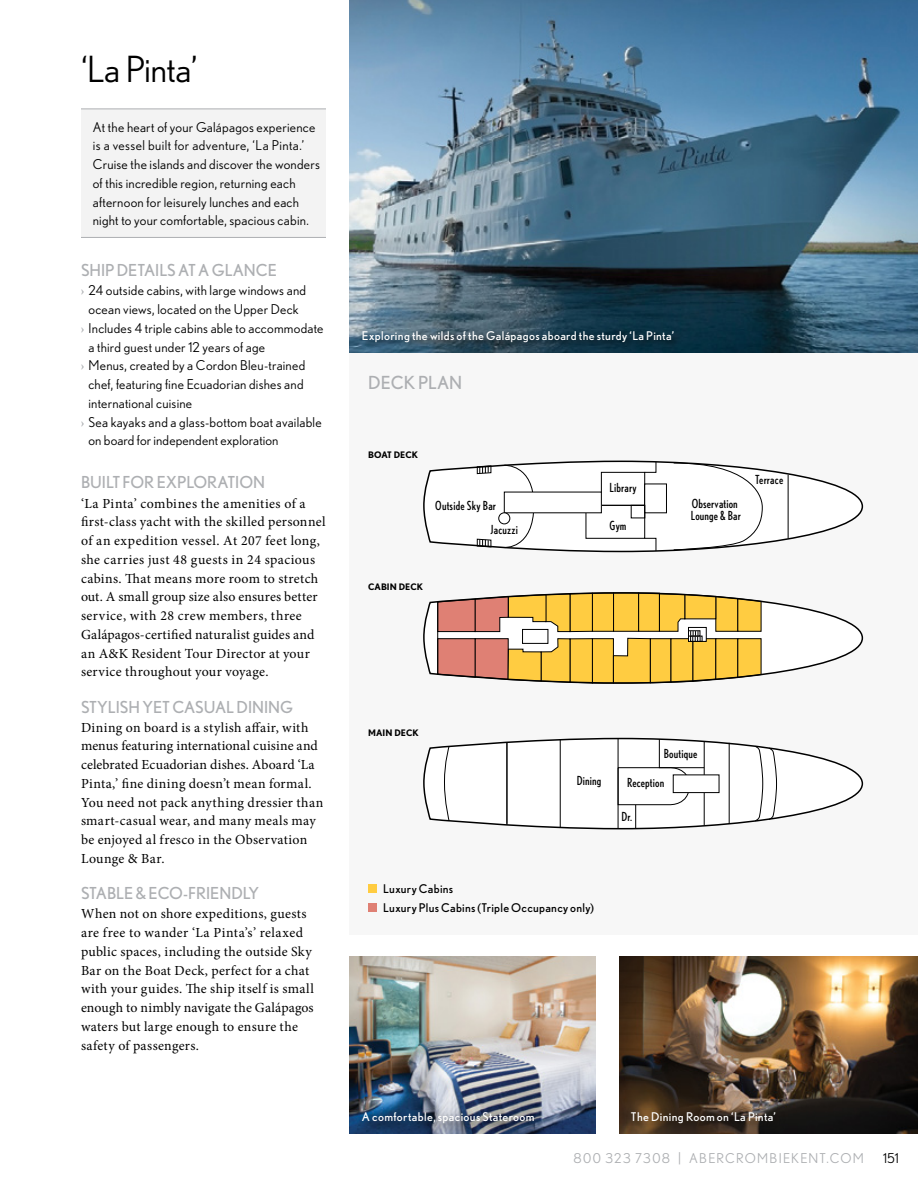
<style>
.page{position:relative;width:918px;height:1188px;background:#fff}
.page>*{position:absolute;margin:0;border:0;box-sizing:border-box;transform-origin:0 0}
.t1{font:36px "Nobel";letter-spacing:-.01em;color:#000}
.t2{font:18px "Nobel";color:#adafb2}
.t3{font:16.5px "Nobel";color:#adafb2}
.t4{font:13.8px/18.8px "Minion Pro";letter-spacing:.025em;color:#000}
.t5{font:13.5px/18.8px "Nobel";letter-spacing:.02em;color:#000}
.t6{font:13.5px "Nobel";letter-spacing:.085em;color:#adafb2}
.t7{font:condensed 12.45px/23.5px "Nobel";letter-spacing:.015em;color:#000}
.t8{font:12px "Nobel";letter-spacing:.03em;color:#fff}
.t9{font:12px/18.8px "Nobel";letter-spacing:.025em;color:#000}
.t10{font:700 9px "Nobel";color:#000}
.s1{font-family:"Minion Pro";font-weight:700;color:#adafb2}
</style>
<div class="page">
<div style="left:350px;top:352px;width:568px;height:583px;background:#f7f7f7"></div>
<img style="left:350px;top:0;width:568px;height:352px">
<img style="left:619px;top:957px;width:299px;height:177px">
<img style="left:350px;top:957px;width:245px;height:177px">
<div style="left:81px;top:109px;width:245px;height:128px;background:#f3f3f3"></div>
<hr style="left:81px;top:109px;width:245px;height:1px;background:#adafb2">
<hr style="left:81px;top:237px;width:245px;height:1px;background:#adafb2">
<div style="left:359px;top:328px;width:324px;height:23px;background:#000;opacity:.75"></div>
<div style="left:356px;top:1106px;width:190px;height:29px;background:#000;opacity:.9"></div>
<div style="left:626px;top:1106px;width:162px;height:30px;background:#000;opacity:.9"></div>
<div style="left:368px;top:884px;width:9px;height:9px;background:#ffcc41"></div>
<div style="left:368px;top:903px;width:9px;height:9px;background:#df8074"></div>
<svg style="left:423px;top:737px;width:441px;height:93px"></svg>
<div style="left:673px;top:775px;width:46px;height:18px;background:#fff"></div>
<div style="left:673px;top:775px;width:46px;height:18px;border:1px solid #000"></div>
<svg style="left:423px;top:460px;width:441px;height:93px"></svg>
<svg style="left:423px;top:592px;width:441px;height:92px"></svg>
<div style="left:499px;top:513px;width:11px;height:11px;background:#fff;border-radius:50%"></div>
<div style="left:498px;top:512px;width:12px;height:12px;border:1px solid #000;border-radius:50%"></div>
<h1 class="t1" style="left:81px;top:48px;width:118px">‘La Pinta’</h1>
<p class="t5" style="left:93px;top:117px;width:229px">At the heart of your Galápagos experience is a vessel built for adventure, ‘La Pinta.’ Cruise the islands and discover the wonders of this incredible region, returning each afternoon for leisurely lunches and each night to your comfortable, spacious cabin.</p>
<p class="t3" style="left:81px;top:261px;width:198px">SHIP DETAILS AT A GLANCE</p>
<p class="t5" style="left:81px;top:281px;width:227px"><span class="s1">›</span> 24 outside cabins, with large windows and</p>
<p class="t5" style="left:89px;top:300px;width:212px">ocean views, located on the Upper Deck</p>
<p class="t5" style="left:81px;top:319px;width:244px"><span class="s1">›</span> Includes 4 triple cabins able to accommodate</p>
<p class="t5" style="left:89px;top:337px;width:178px">a third guest under 12 years of age</p>
<p class="t5" style="left:81px;top:356px;width:226px"><span class="s1">›</span> Menus, created by a Cordon Bleu-trained</p>
<p class="t5" style="left:89px;top:375px;width:217px">chef, featuring fine Ecuadorian dishes and</p>
<p class="t5" style="left:89px;top:394px;width:105px">international cuisine</p>
<p class="t5" style="left:81px;top:412px;width:242px"><span class="s1">›</span> Sea kayaks and a glass-bottom boat available</p>
<p class="t5" style="left:89px;top:431px;width:191px">on board for independent exploration</p>
<p class="t3" style="left:81px;top:473px;width:186px">BUILT FOR EXPLORATION</p>
<p class="t4" style="left:81px;top:494px;width:246px">‘La Pinta’ combines the amenities of a first-class yacht with the skilled personnel of an expedition vessel. At 207 feet long, she carries just 48 guests in 24 spacious cabins. That means more room to stretch out. A small group size also ensures better service, with 28 crew members, three Galápagos-certified naturalist guides and an A&amp;K Resident Tour Director at your service throughout your voyage.</p>
<p class="t3" style="left:81px;top:697px;width:214px">STYLISH YET CASUAL DINING</p>
<p class="t4" style="left:81px;top:718px;width:244px">Dining on board is a stylish affair, with menus featuring international cuisine and celebrated Ecuadorian dishes. Aboard ‘La Pinta,’ fine dining doesn’t mean formal.<br>You need not pack anything dressier than smart-casual wear, and many meals may be enjoyed al fresco in the Observation Lounge &amp; Bar.</p>
<p class="t3" style="left:81px;top:883px;width:180px">STABLE &amp; ECO-FRIENDLY</p>
<p class="t4" style="left:81px;top:905px;width:234px">When not on shore expeditions, guests are free to wander ‘La Pinta’s’ relaxed public spaces, including the outside Sky Bar on the Boat Deck, perfect for a chat with your guides. The ship itself is small enough to nimbly navigate the Galápagos waters but large enough to ensure the safety of passengers.</p>
<p class="t8" style="left:362px;top:328px;width:314px">Exploring the wilds of the Galápagos aboard the sturdy ‘La Pinta’</p>
<h2 class="t2" style="left:368px;top:372px;width:96px">DECK PLAN</h2>
<p class="t10" style="left:368px;top:450px;width:51px">BOAT DECK</p>
<p class="t7" style="left:491px;top:494px;width:29px;text-indent:-55px">Outside Sky Bar<br>Jacuzzi</p>
<p class="t10" style="left:368px;top:582px;width:57px">CABIN DECK</p>
<p class="t7" style="left:609px;top:476px;width:29px">Library</p>
<p class="t7" style="left:610px;top:514px;width:18px">Gym</p>
<p class="t7" style="left:691px;top:498px;width:52px;line-height:11.7px">Observation<br>Lounge &amp; Bar</p>
<p class="t7" style="left:755px;top:468px;width:30px">Terrace</p>
<p class="t10" style="left:368px;top:727px;width:52px">MAIN DECK</p>
<p class="t7" style="left:664px;top:742px;width:35px">Boutique</p>
<p class="t7" style="left:577px;top:768px;width:26px">Dining</p>
<p class="t7" style="left:627px;top:770px;width:39px">Reception</p>
<p class="t7" style="left:621px;top:805px;width:12px">Dr.</p>
<p class="t9" style="left:383px;top:879px;width:212px">Luxury Cabins<br>Luxury Plus Cabins (Triple Occupancy only)</p>
<p class="t8" style="left:362px;top:1110px;width:174px">A comfortable, spacious Stateroom</p>
<p class="t8" style="left:631px;top:1110px;width:147px">The Dining Room on ‘La Pinta’</p>
<p class="t6" style="left:574px;top:1150px;width:292px">800 323 7308 | ABERCROMBIEKENT.COM</p>
<p class="t5" style="left:883px;top:1149px;width:17px">151</p>
</div>
